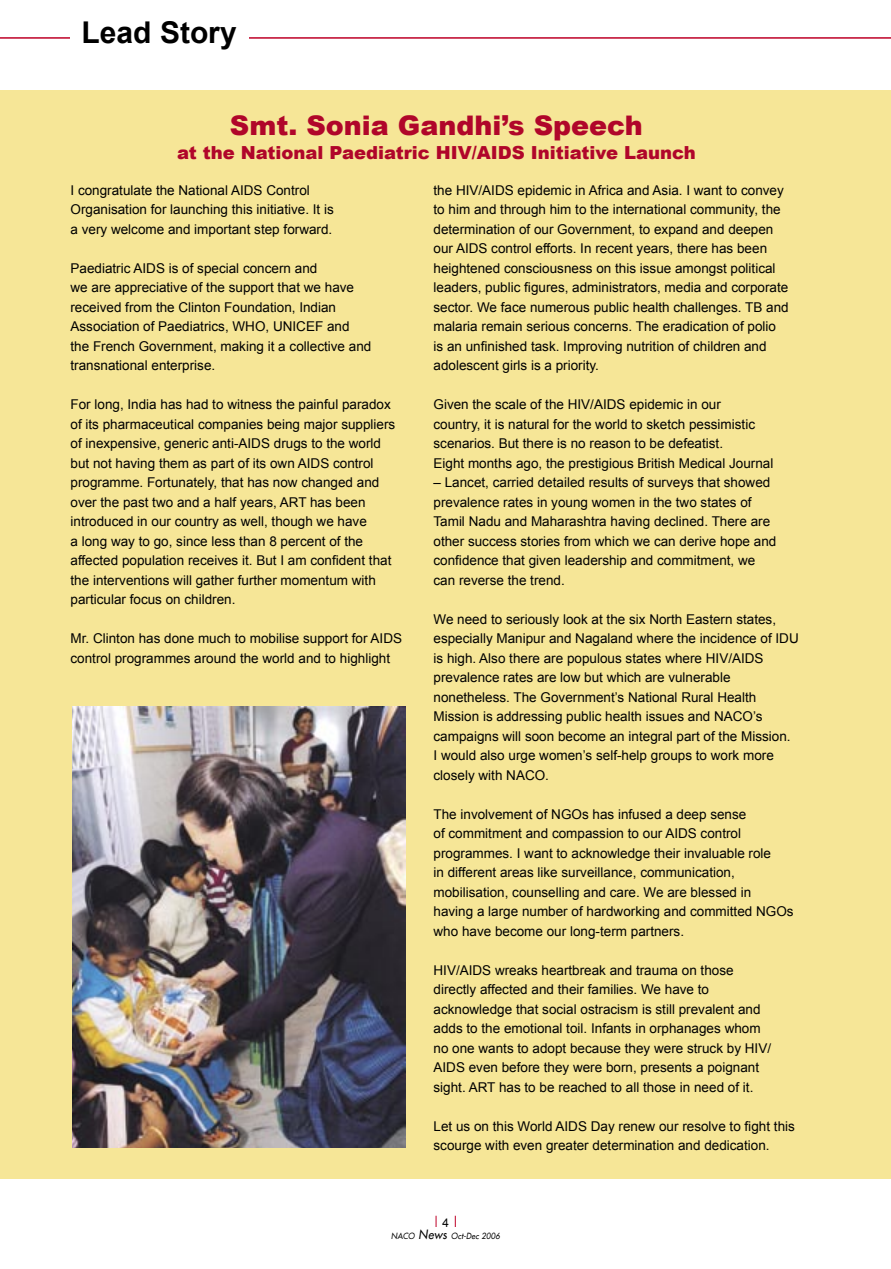
<style>
.page{position:relative;width:891px;height:1269px;background:#fff}
.page>*{position:absolute;margin:0;border:0;box-sizing:border-box;transform-origin:0 0}
.t1{font:700 30px "Arial";color:#000}
.t2{font:900 27px "Arial";color:#b0062a}
.t3{font:900 18px "Arial";color:#b0062a}
.t4{font:13.5px/19.5px "Arial";color:#000}
.t5{font:12px "Helvetica";color:#000}
.t6{font:italic 8.25px "Futura 2";letter-spacing:.03em;color:#000;scale:.93 1}
.s1{font-size:12.45px}
</style>
<div class="page">
<hr style="left:0;top:37px;width:891px;height:2px;background:#be0027">
<div style="left:70px;top:3px;width:179px;height:58px;background:#fff"></div>
<div style="left:0;top:90px;width:891px;height:1089px;background:#f6e697"></div>
<img style="left:72px;top:706px;width:333px;height:442px">
<h1 class="t1" style="left:82px;top:13px;width:157px">Lead Story</h1>
<h2 class="t2" style="left:230px;top:105px;width:414px">Smt. Sonia Gandhi’s Speech</h2>
<h3 class="t3" style="left:177px;top:140px;width:520px">at the National Paediatric HIV/AIDS Initiative Launch</h3>
<p class="t4" style="left:70px;top:180px;width:265px">I congratulate the National AIDS Control<br>Organisation for launching this initiative. It is a very welcome and important step forward.</p>
<p class="t4" style="left:70px;top:258px;width:302px">Paediatric AIDS is of special concern and<br>we are appreciative of the support that we have received from the Clinton Foundation, Indian Association of Paediatrics, WHO, UNICEF and the French Government, making it a collective and transnational enterprise.</p>
<p class="t4" style="left:70px;top:395px;width:326px">For long, India has had to witness the painful paradox of its pharmaceutical companies being major suppliers of inexpensive, generic anti-AIDS drugs to the world but not having them as part of its own AIDS control programme. Fortunately, that has now changed and over the past two and a half years, ART has been introduced in our country as well, though we have<br>a long way to go, since less than 8 percent of the affected population receives it. But I am confident that the interventions will gather further momentum with particular focus on children.</p>
<p class="t4" style="left:70px;top:629px;width:333px">Mr. Clinton has done much to mobilise support for AIDS control programmes around the world and to highlight</p>
<p class="t4" style="left:434px;top:180px;width:357px">the HIV/AIDS epidemic in Africa and Asia. I want to convey to him and through him to the international community, the determination of our Government, to expand and deepen our AIDS control efforts. In recent years, there has been heightened consciousness on this issue amongst political leaders, public figures, administrators, media and corporate sector. We face numerous public health challenges. TB and malaria remain serious concerns. The eradication of polio is an unfinished task. Improving nutrition of children and adolescent girls is a priority.</p>
<p class="t4" style="left:434px;top:395px;width:341px">Given the scale of the HIV/AIDS epidemic in our<br>country, it is natural for the world to sketch pessimistic scenarios. But there is no reason to be defeatist.<br>Eight months ago, the prestigious British Medical Journal</p>
<p class="t4" style="left:434px;top:473px;width:344px">– Lancet, carried detailed results of surveys that showed prevalence rates in young women in the two states of Tamil Nadu and Maharashtra having declined. There are other success stories from which we can derive hope and confidence that given leadership and commitment, we can reverse the trend.</p>
<p class="t4" style="left:434px;top:609px;width:367px">We need to seriously look at the six North Eastern states, especially Manipur and Nagaland where the incidence of IDU is high. Also there are populous states where HIV/AIDS prevalence rates are low but which are vulnerable nonetheless. The Government’s National Rural Health Mission is addressing public health issues and NACO’s campaigns will soon become an integral part of the Mission.<br>I would also urge women’s self-help groups to work more closely with NACO.</p>
<p class="t4" style="left:434px;top:804px;width:362px">The involvement of NGOs has infused a deep sense<br>of commitment and compassion to our AIDS control programmes. I want to acknowledge their invaluable role<br>in different areas like surveillance, communication, mobilisation, counselling and care. We are blessed in having a large number of hardworking and committed NGOs who have become our long-term partners.</p>
<p class="t4" style="left:434px;top:960px;width:339px">HIV/AIDS wreaks heartbreak and trauma on those directly affected and their families. We have to acknowledge that social ostracism is still prevalent and adds to the emotional toil. Infants in orphanages whom no one wants to adopt because they were struck by HIV/ AIDS even before they were born, presents a poignant sight. ART has to be reached to all those in need of it.</p>
<p class="t4" style="left:434px;top:1116px;width:363px">Let us on this World AIDS Day renew our resolve to fight this scourge with even greater determination and dedication.</p>
<p class="t5" style="left:442px;top:1215px;width:8px">4</p>
<p class="t6" style="left:391px;top:1231px;width:119px">NACO <span class="s1">News</span> Oct-Dec 2006</p>
</div>
